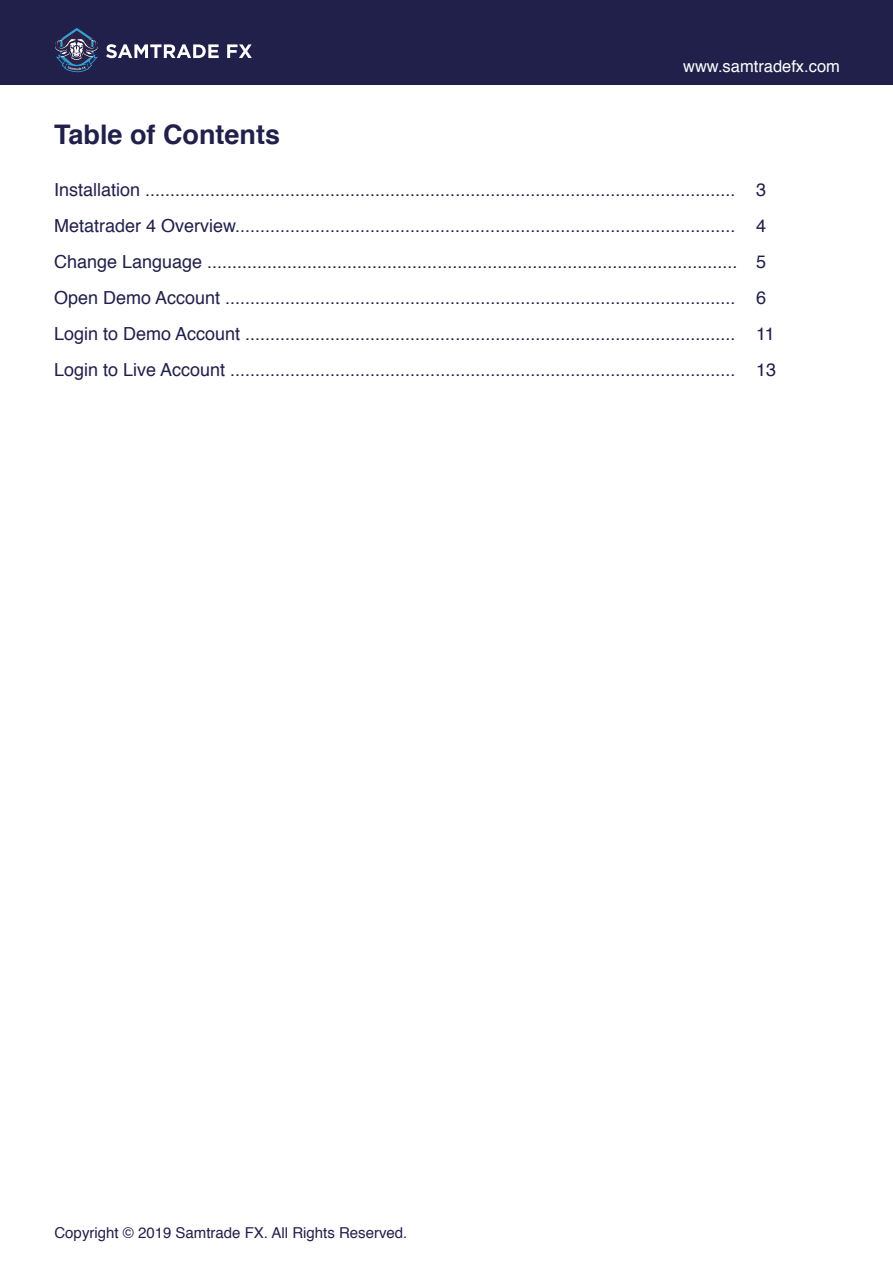
<style>
.page{position:relative;width:893px;height:1263px;background:#fff}
.page>*{position:absolute;margin:0;border:0;box-sizing:border-box;transform-origin:0 0}
.t1{font:700 27px "Helvetica";color:#21204a}
.t2{font:18px/36px "Helvetica";color:#21204a}
.t3{font:16.5px "Helvetica";color:#fff}
.t4{font:15px "Helvetica";color:#21204a}
</style>
<div class="page">
<div style="left:0;top:0;width:893px;height:85px;background:#21204a"></div>
<svg style="left:55px;top:28px;width:43px;height:45px"></svg>
<svg style="left:106px;top:44px;width:113px;height:14px"></svg>
<svg style="left:227px;top:44px;width:25px;height:14px"></svg>
<p class="t3" style="left:683px;top:54px;width:158px">www.samtradefx.com</p>
<h1 class="t1" style="left:54px;top:112px;width:228px">Table of Contents</h1>
<p class="t2" style="left:54px;top:172px;width:724px">Installation ...................................................................................................................... 3<br>Metatrader 4 Overview.................................................................................................... 4<br>Change Language .......................................................................................................... 5<br>Open Demo Account ...................................................................................................... 6<br>Login to Demo Account .................................................................................................. 11<br>Login to Live Account ..................................................................................................... 13</p>
<p class="t4" style="left:54px;top:1221px;width:354px">Copyright © 2019 Samtrade FX. All Rights Reserved.</p>
</div>
